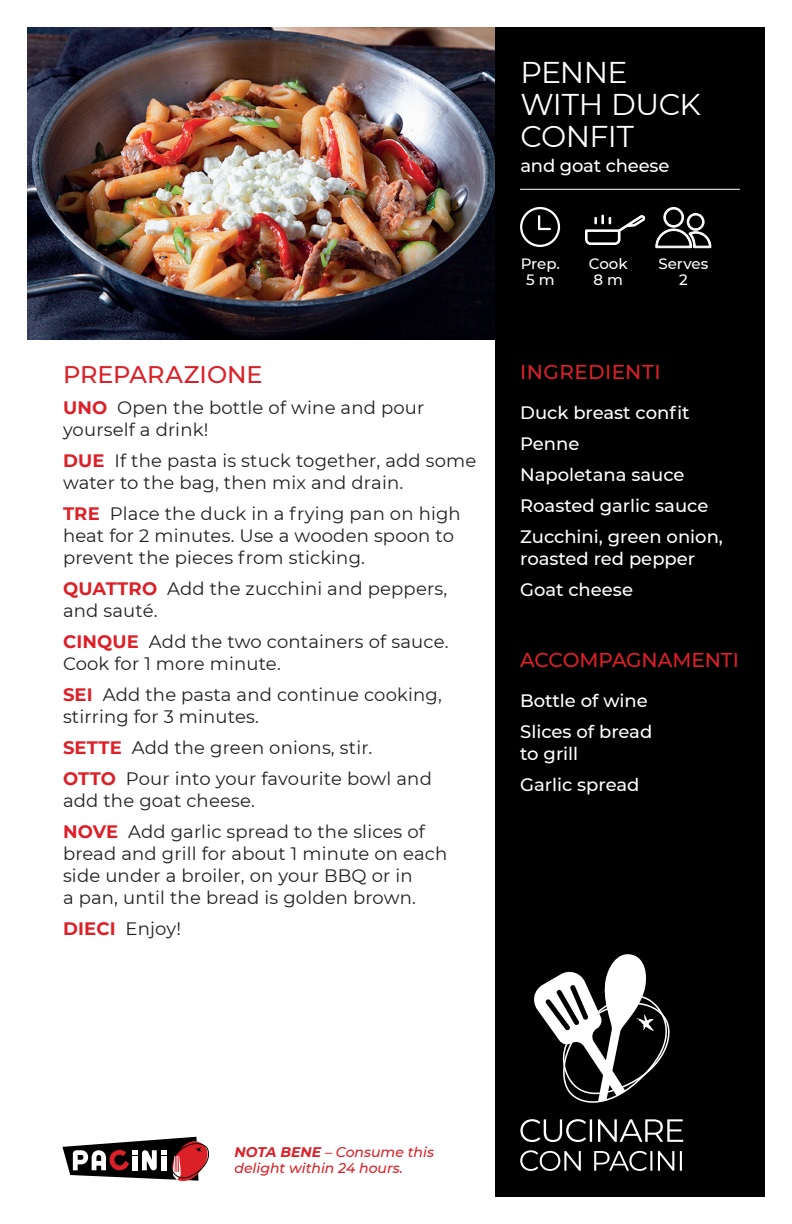
<style>
.page{position:relative;width:792px;height:1224px;background:#fff}
.page>*{position:absolute;margin:0;border:0;box-sizing:border-box;transform-origin:0 0}
.t1{font:30px/32px "Montserrat";letter-spacing:-.02em;color:#fff}
.t2{font:500 24px "Montserrat";color:#dc2028}
.t3{font:500 20px "Montserrat";letter-spacing:.005em;color:#dc2028}
.t4{font:500 20px "Montserrat";letter-spacing:.025em;color:#dc2028}
.t5{font:18px/22px "Montserrat";letter-spacing:.01em;color:#231f20}
.t6{font:500 18px/31px "Montserrat";color:#fff}
.t7{font:500 15px/16px "Montserrat";color:#fff;text-align:center}
.t8{font:italic 500 14px/16px "Montserrat";color:#dc2028}
.s1{font-weight:700;color:#dc2028}
.s2{font-weight:700}
</style>
<div class="page">
<img style="left:27px;top:27px;width:468px;height:313px">
<div style="left:495px;top:27px;width:270px;height:1170px;background:#000001"></div>
<div style="left:520px;top:207px;width:40px;height:40px;border:2px solid #fff;border-radius:50%"></div>
<svg style="left:538px;top:216px;width:12px;height:14px"></svg>
<svg style="left:655px;top:207px;width:56px;height:41px"></svg>
<hr style="left:520px;top:189px;width:220px;height:1px;background:#fff">
<svg style="left:585px;top:215px;width:61px;height:30px"></svg>
<svg style="left:62px;top:1137px;width:147px;height:44px"></svg>
<svg style="left:520px;top:1150px;width:162px;height:21px"></svg>
<svg style="left:520px;top:1119px;width:163px;height:23px"></svg>
<svg style="left:534px;top:954px;width:136px;height:149px"></svg>
<h2 class="t2" style="left:63px;top:358px;width:201px">PREPARAZIONE</h2>
<p class="t5" style="left:63px;top:396px;width:363px"><span class="s1">UNO</span> Open the bottle of wine and pour yourself a drink!</p>
<p class="t5" style="left:63px;top:449px;width:415px"><span class="s1">DUE</span> If the pasta is stuck together, add some water to the bag, then mix and drain.</p>
<p class="t5" style="left:63px;top:502px;width:399px"><span class="s1">TRE</span> Place the duck in a frying pan on high heat for 2 minutes. Use a wooden spoon to prevent the pieces from sticking.</p>
<p class="t5" style="left:63px;top:577px;width:386px"><span class="s1">QUATTRO</span> Add the zucchini and peppers, and sauté.</p>
<p class="t5" style="left:63px;top:630px;width:387px"><span class="s1">CINQUE</span> Add the two containers of sauce.<br>Cook for 1 more minute.</p>
<p class="t5" style="left:63px;top:683px;width:380px"><span class="s1">SEI</span> Add the pasta and continue cooking, stirring for 3 minutes.</p>
<p class="t5" style="left:63px;top:732px;width:370px;line-height:31px"><span class="s1">SETTE</span> Add the green onions, stir.<br><span class="s1">OTTO</span> Pour into your favourite bowl and</p>
<p class="t5" style="left:63px;top:785px;width:364px;line-height:31px">add the goat cheese.<br><span class="s1">NOVE</span> Add garlic spread to the slices of</p>
<p class="t5" style="left:63px;top:842px;width:386px">bread and grill for about 1 minute on each side under a broiler, on your BBQ or in<br>a pan, until the bread is golden brown.</p>
<p class="t5" style="left:63px;top:917px;width:120px"><span class="s1">DIECI</span> Enjoy!</p>
<h1 class="t1" style="left:520px;top:55px;width:182px">PENNE<br>WITH DUCK<br>CONFIT</h1>
<p class="t6" style="left:520px;top:149px;width:151px">and goat cheese</p>
<p class="t7" style="left:589px;top:255px;width:40px">Cook<br>8 m</p>
<p class="t7" style="left:521px;top:255px;width:41px">Prep.<br>5 m</p>
<p class="t7" style="left:658px;top:255px;width:51px">Serves<br>2</p>
<p class="t4" style="left:520px;top:358px;width:142px">INGREDIENTI</p>
<p class="t6" style="left:520px;top:397px;width:204px">Duck breast confit<br>Penne<br>Napoletana sauce<br>Roasted garlic sauce<br>Zucchini, green onion,</p>
<p class="t6" style="left:520px;top:543px;width:177px">roasted red pepper<br>Goat cheese</p>
<p class="t3" style="left:520px;top:646px;width:220px">ACCOMPAGNAMENTI</p>
<p class="t6" style="left:520px;top:685px;width:134px">Bottle of wine<br>Slices of bread</p>
<p class="t6" style="left:520px;top:738px;width:121px">to grill<br>Garlic spread</p>
<p class="t8" style="left:235px;top:1143px;width:201px"><span class="s2">NOTA BENE</span> – Consume this delight within 24 hours.</p>
</div>
